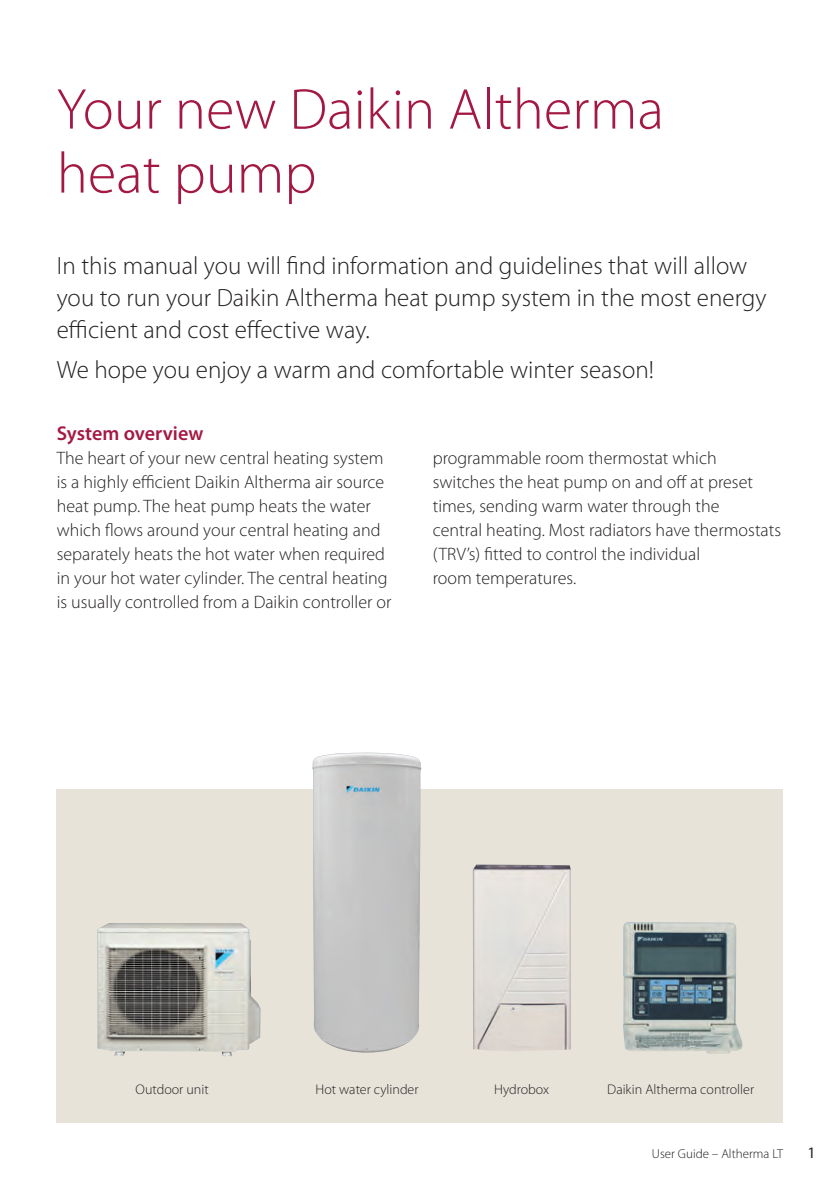
<style>
.page{position:relative;width:840px;height:1191px;background:#fff}
.page>*{position:absolute;margin:0;border:0;box-sizing:border-box;transform-origin:0 0}
.t1{font:300 58px/64px "Myriad Pro";color:#a41943}
.t2{font:300 25px/32px "Myriad Pro";color:#231f20}
.t3{font:600 20px "Myriad Pro";color:#a41943}
.t4{font:300 18px/24px "Myriad Pro";color:#231f20}
.t5{font:16px "Myriad Pro";color:#231f20}
.t6{font:300 14px "Myriad Pro";color:#231f20}
.t7{font:300 13px "Myriad Pro";color:#231f20}
</style>
<div class="page">
<div style="left:57px;top:789px;width:725px;height:334px;background:#e7e3d9"></div>
<img style="left:623px;top:922px;width:119px;height:131px">
<img style="left:97px;top:923px;width:163px;height:133px">
<img style="left:312px;top:752px;width:109px;height:301px">
<img style="left:472px;top:864px;width:98px;height:187px">
<h1 class="t1" style="left:57px;top:78px;width:608px">Your new Daikin Altherma heat pump</h1>
<h2 class="t2" style="left:57px;top:250px;width:711px">In this manual you will find information and guidelines that will allow you to run your Daikin Altherma heat pump system in the most energy efficient and cost effective way.</h2>
<h2 class="t2" style="left:57px;top:354px;width:598px">We hope you enjoy a warm and comfortable winter season!</h2>
<p class="t3" style="left:57px;top:421px;width:148px">System overview</p>
<p class="t4" style="left:57px;top:447px;width:336px">The heart of your new central heating system is a highly efficient Daikin Altherma air source heat pump. The heat pump heats the water which flows around your central heating and separately heats the hot water when required in your hot water cylinder. The central heating is usually controlled from a Daikin controller or</p>
<p class="t4" style="left:432px;top:446px;width:349px">programmable room thermostat which switches the heat pump on and off at preset times, sending warm water through the<br>central heating. Most radiators have thermostats (TRV’s) fitted to control the individual<br>room temperatures.</p>
<p class="t6" style="left:135px;top:1082px;width:74px">Outdoor unit</p>
<p class="t6" style="left:315px;top:1082px;width:104px">Hot water cylinder</p>
<p class="t6" style="left:494px;top:1082px;width:57px">Hydrobox</p>
<p class="t6" style="left:607px;top:1082px;width:148px">Daikin Altherma controller</p>
<p class="t7" style="left:651px;top:1146px;width:133px">User Guide – Altherma LT</p>
<p class="t5" style="left:807px;top:1142px;width:10px">1</p>
</div>
